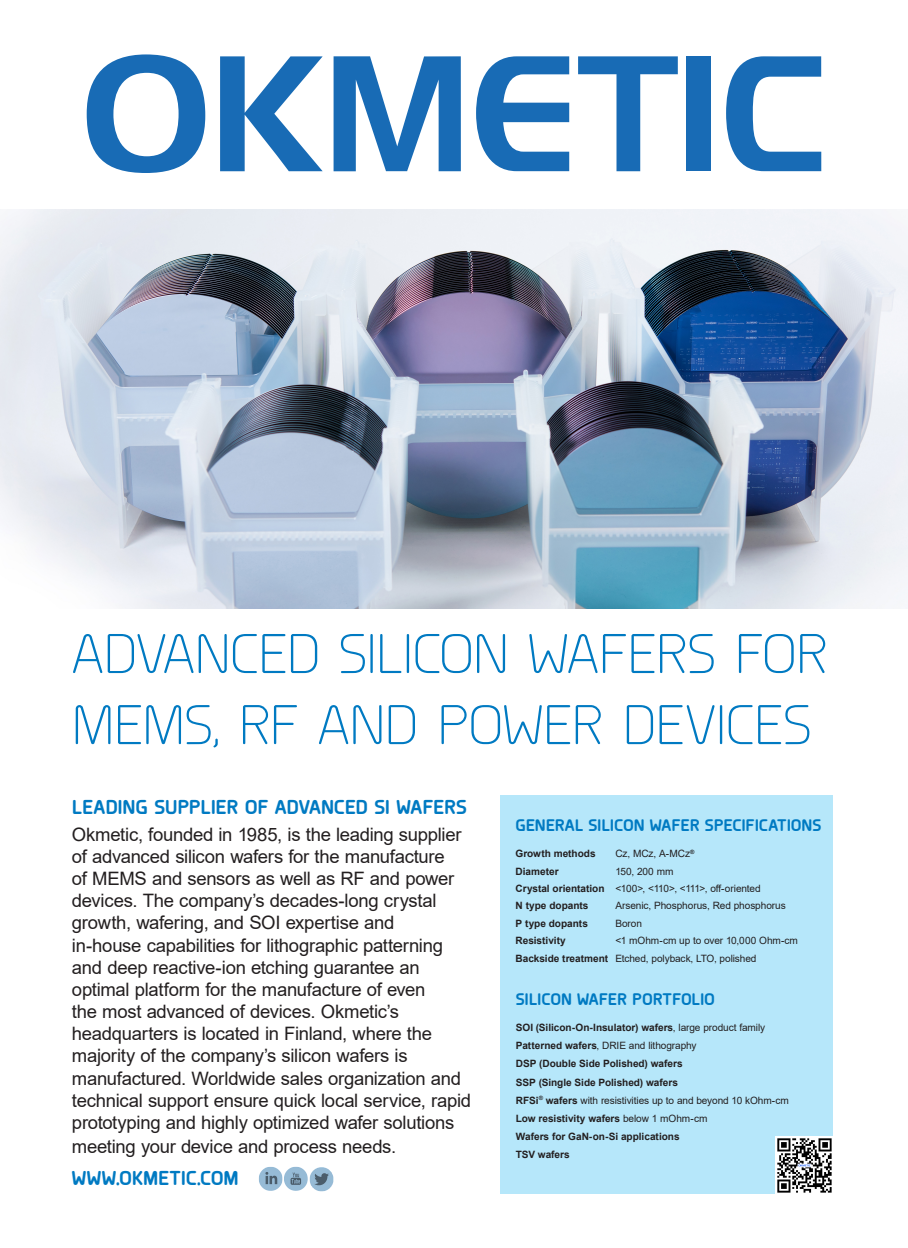
<style>
.page{position:relative;width:908px;height:1248px;background:#fff}
.page>*{position:absolute;margin:0;border:0;box-sizing:border-box;transform-origin:0 0}
.Otsikko_pieni{font:300 55.8px "Planer";letter-spacing:-.055em;color:#007ac2}
.Väliotsikko_pieni{font:700 20.16px "Planer";letter-spacing:-.015em;color:#007ac2}
.Väliotsikko_nega{font:700 20.16px "Planer";letter-spacing:-.005em;color:#007ac2}
.Väliotsikko_pieni-2{font:18.48px/22.2px "Arial";letter-spacing:-.015em;color:#231f20}
.Väliotsikko{font:700 16.8px "Planer";letter-spacing:-.01em;color:#007ac2}
.Väliotsikko_pieni-3{font:700 16.8px "Planer";letter-spacing:-.01em;color:#007ac2}
.Leipis{font:10.08px "Arial";letter-spacing:-.01em;color:#231f20}
.Väliotsikko_pieni-4{font:700 10.08px "Arial";letter-spacing:-.005em;color:#231f20}
.Väliotsikko_pieni-5{font:10.08px "Arial";letter-spacing:-.01em;color:#231f20}
.Leipis-2{font:700 10.08px "Arial";color:#231f20}
.s1{font-weight:700}
.s2{font-weight:400}
</style>
<div class="page">
<div style="left:500px;top:795px;width:332px;height:398px;background:#b6e7fa"></div>
<img style="left:258px;top:1166px;width:76px;height:26px">
<img style="left:0;top:209px;width:907px;height:399px">
<img style="left:775px;top:1136px;width:57px;height:57px">
<svg style="left:578px;top:56px;width:99px;height:115px"></svg>
<div style="left:686px;top:56px;width:25px;height:115px;background:#186bb5"></div>
<svg style="left:726px;top:56px;width:94px;height:115px"></svg>
<svg style="left:333px;top:56px;width:127px;height:115px"></svg>
<svg style="left:220px;top:56px;width:102px;height:115px"></svg>
<svg style="left:87px;top:54px;width:118px;height:119px"></svg>
<svg style="left:476px;top:56px;width:93px;height:115px"></svg>
<p class="Otsikko_pieni" style="left:71px;top:618px;width:759px">ADVANCED SILICON WAFERS FOR</p>
<p class="Otsikko_pieni" style="left:71px;top:689px;width:742px">MEMS, RF AND POWER DEVICES</p>
<p class="Väliotsikko_pieni" style="left:72px;top:792px;width:396px">LEADING SUPPLIER OF ADVANCED SI WAFERS</p>
<p class="Väliotsikko_pieni-2" style="left:72px;top:822px;width:400px">Okmetic, founded in 1985, is the leading supplier of advanced silicon wafers for the manufacture<br>of MEMS and sensors as well as RF and power devices. The company’s decades-long crystal growth, wafering, and SOI expertise and<br>in-house capabilities for lithographic patterning and deep reactive-ion etching guarantee an optimal platform for the manufacture of even<br>the most advanced of devices. Okmetic’s headquarters is located in Finland, where the majority of the company’s silicon wafers is manufactured. Worldwide sales organization and technical support ensure quick local service, rapid prototyping and highly optimized wafer solutions</p>
<p class="Väliotsikko_pieni-2" style="left:72px;top:1135px;width:325px">meeting your device and process needs.</p>
<p class="Väliotsikko_nega" style="left:72px;top:1163px;width:168px">WWW.OKMETIC.COM</p>
<p class="Väliotsikko" style="left:515px;top:813px;width:307px">GENERAL SILICON WAFER SPECIFICATIONS</p>
<p class="Leipis-2" style="left:515px;top:846px;width:82px">Growth methods</p>
<p class="Leipis" style="left:615px;top:846px;width:81px">Cz, MCz, A-MCz<sup>®</sup></p>
<p class="Leipis-2" style="left:515px;top:863px;width:45px">Diameter</p>
<p class="Leipis" style="left:615px;top:863px;width:60px">150, 200 mm</p>
<p class="Leipis" style="left:515px;top:881px;width:246px"><span class="s1">Crystal orientation</span> &lt;100&gt;, &lt;110&gt;, &lt;111&gt;, off-oriented</p>
<p class="Leipis-2" style="left:515px;top:898px;width:74px">N type dopants</p>
<p class="Leipis" style="left:615px;top:898px;width:172px">Arsenic, Phosphorus, Red phosphorus</p>
<p class="Leipis-2" style="left:515px;top:916px;width:74px">P type dopants</p>
<p class="Leipis" style="left:615px;top:916px;width:28px">Boron</p>
<p class="Leipis-2" style="left:515px;top:933px;width:52px">Resistivity</p>
<p class="Leipis" style="left:615px;top:933px;width:184px">&lt;1 mOhm-cm up to over 10,000 Ohm-cm</p>
<p class="Leipis" style="left:515px;top:951px;width:242px"><span class="s1">Backside treatment</span> Etched, polyback, LTO, polished</p>
<p class="Väliotsikko_pieni-3" style="left:515px;top:987px;width:201px">SILICON WAFER PORTFOLIO</p>
<p class="Väliotsikko_pieni-4" style="left:515px;top:1020px;width:251px">SOI (Silicon-On-Insulator) wafers<span class="s2">, large product family</span></p>
<p class="Väliotsikko_pieni-5" style="left:515px;top:1038px;width:182px"><span class="s1">Patterned wafers</span>, DRIE and lithography</p>
<p class="Väliotsikko_pieni-4" style="left:515px;top:1056px;width:168px">DSP (Double Side Polished) wafers</p>
<p class="Väliotsikko_pieni-4" style="left:515px;top:1074px;width:163px">SSP (Single Side Polished) wafers</p>
<p class="Väliotsikko_pieni-5" style="left:515px;top:1093px;width:274px"><span class="s1">RFSi</span><sup>®</sup> <span class="s1">wafers</span> with resistivities up to and beyond 10 kOhm-cm</p>
<p class="Väliotsikko_pieni-4" style="left:515px;top:1111px;width:193px">Low resistivity wafers <span class="s2">below 1 mOhm-cm</span></p>
<p class="Väliotsikko_pieni-4" style="left:515px;top:1129px;width:165px">Wafers for GaN-on-Si applications</p>
<p class="Väliotsikko_pieni-4" style="left:515px;top:1147px;width:55px">TSV wafers</p>
</div>
